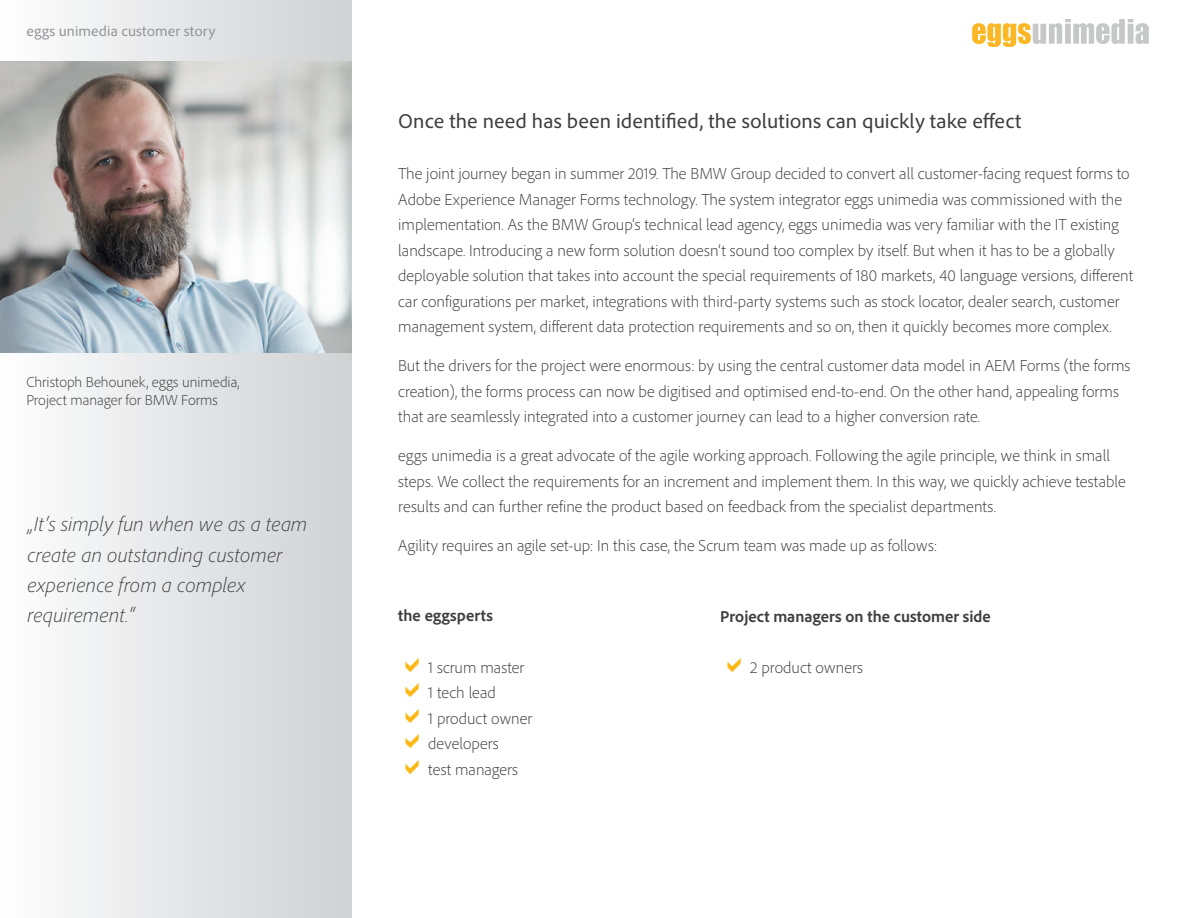
<style>
.page{position:relative;width:1188px;height:918px;background:#fff}
.page>*{position:absolute;margin:0;border:0;box-sizing:border-box;transform-origin:0 0}
.t1{font:italic 300 21px/30px "Adobe Clean";color:#3e3e3f}
.t2{font:21px "Adobe Clean";letter-spacing:.005em;color:#3e3e3f}
.t3{font:300 16.5px/25.5px "Adobe Clean";color:#3e3e3f}
.t4{font:700 16.5px "Adobe Clean";color:#3e3e3f}
.t5{font:300 15px/18px "Adobe Clean";color:#3e3e3f}
.t6{font:15px "Adobe Clean";color:#939598}
</style>
<div class="page">
<div style="left:0;top:0;width:352px;height:918px;background:linear-gradient(to right,#fefefe,#d0d1d4)"></div>
<img style="left:972px;top:19px;width:177px;height:27px">
<img style="left:0;top:62px;width:352px;height:291px">
<p class="t6" style="left:27px;top:22px;width:191px">eggs unimedia customer story</p>
<p class="t5" style="left:26px;top:373px;width:215px">Christoph Behounek, eggs unimedia,<br>Project manager for BMW Forms</p>
<p class="t1" style="left:27px;top:509px;width:282px">„It‘s simply fun when we as a team create an outstanding customer experience from a complex requirement.“</p>
<p class="t2" style="left:398px;top:108px;width:625px">Once the need has been identified, the solutions can quickly take effect</p>
<p class="t3" style="left:398px;top:160px;width:737px">The joint journey began in summer 2019. The BMW Group decided to convert all customer-facing request forms to Adobe Experience Manager Forms technology. The system integrator eggs unimedia was commissioned with the implementation. As the BMW Group‘s technical lead agency, eggs unimedia was very familiar with the IT existing landscape. Introducing a new form solution doesn‘t sound too complex by itself. But when it has to be a globally deployable solution that takes into account the special requirements of 180 markets, 40 language versions, different car configurations per market, integrations with third-party systems such as stock locator, dealer search, customer management system, different data protection requirements and so on, then it quickly becomes more complex.</p>
<p class="t3" style="left:398px;top:352px;width:734px">But the drivers for the project were enormous: by using the central customer data model in AEM Forms (the forms creation), the forms process can now be digitised and optimised end-to-end. On the other hand, appealing forms that are seamlessly integrated into a customer journey can lead to a higher conversion rate.</p>
<p class="t3" style="left:398px;top:442px;width:729px">eggs unimedia is a great advocate of the agile working approach. Following the agile principle, we think in small steps. We collect the requirements for an increment and implement them. In this way, we quickly achieve testable results and can further refine the product based on feedback from the specialist departments.</p>
<p class="t3" style="left:398px;top:532px;width:540px">Agility requires an agile set-up: In this case, the Scrum team was made up as follows:</p>
<p class="t4" style="left:398px;top:605px;width:96px">the eggsperts</p>
<p class="t3" style="left:428px;top:654px;width:106px">1 scrum master<br>1 tech lead<br>1 product owner developers<br>test managers</p>
<p class="t4" style="left:720px;top:605px;width:272px">Project managers on the customer side</p>
<p class="t3" style="left:750px;top:654px;width:114px">2 product owners</p>
</div>
